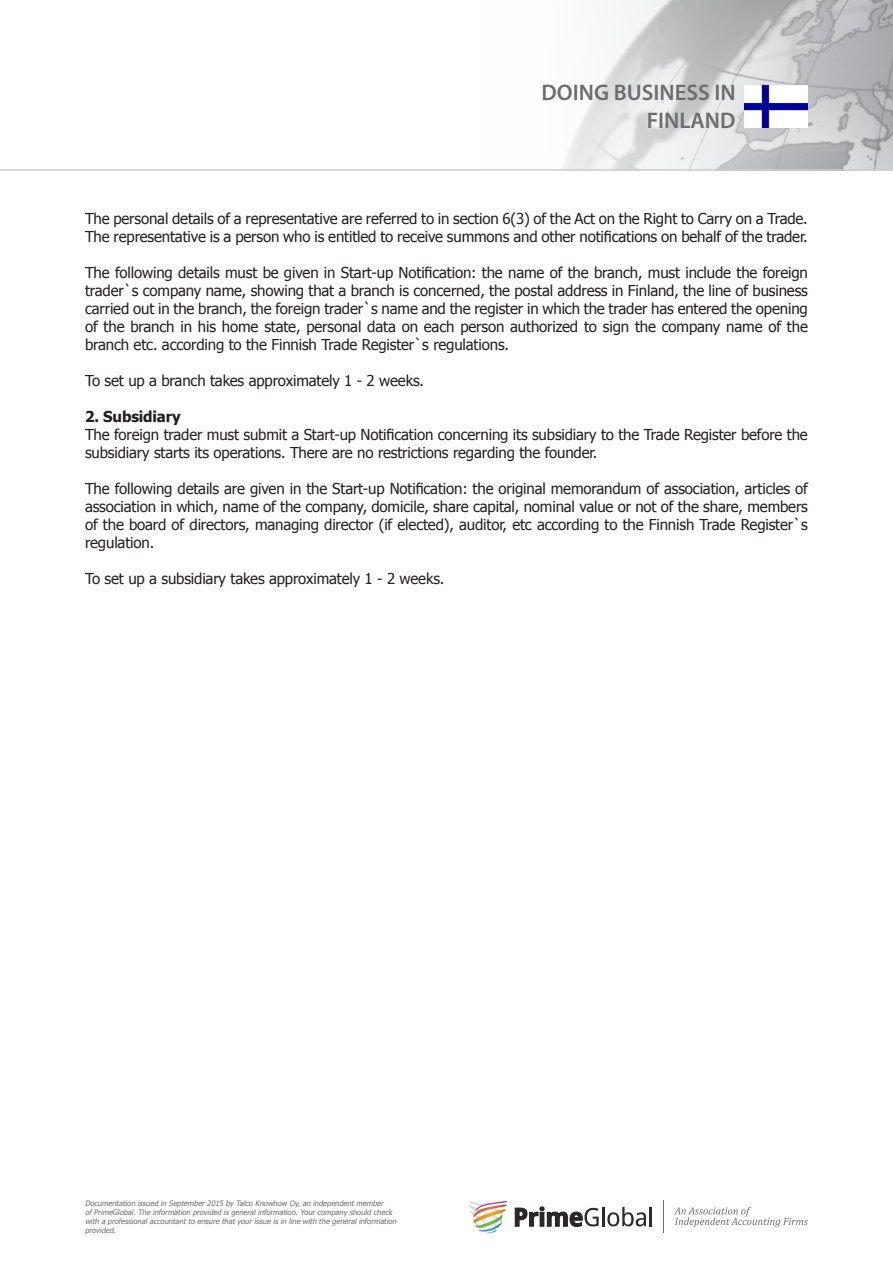
<style>
.page{position:relative;width:893px;height:1263px;background:#fff}
.page>*{position:absolute;margin:0;border:0;box-sizing:border-box;transform-origin:0 0}
.t1{font:600 22.5px/27.2px "Myriad Pro";color:#6d6c6e;text-align:right}
.t2{font:15px/18px "Tahoma";letter-spacing:-.01em;color:#231f20}
.t3{font:700 15px "Tahoma";letter-spacing:-.01em;color:#231f20}
.t4{font:italic 7.5px/9px "Tahoma";color:#6d6c6e}
</style>
<div class="page">
<img style="left:476px;top:0;width:417px;height:170px">
<hr style="left:0;top:170px;width:893px;height:1px;background:#d0cdcd">
<svg style="left:468px;top:1201px;width:39px;height:32px"></svg>
<svg style="left:515px;top:1207px;width:137px;height:19px"></svg>
<svg style="left:674px;top:1207px;width:134px;height:20px"></svg>
<hr style="left:664px;top:1200px;width:1px;height:33px;background:#6d6c6d">
<img style="left:744px;top:85px;width:64px;height:43px">
<h1 class="t1" style="left:541px;top:79px;width:196px">DOING BUSINESS IN<br>FINLAND</h1>
<p class="t2" style="left:85px;top:209px;width:724px">The personal details of a representative are referred to in section 6(3) of the Act on the Right to Carry on a Trade.<br>The representative is a person who is entitled to receive summons and other notifications on behalf of the trader.</p>
<p class="t2" style="left:85px;top:263px;width:724px;text-align:justify">The following details must be given in Start-up Notification: the name of the branch, must include the foreign trader`s company name, showing that a branch is concerned, the postal address in Finland, the line of business carried out in the branch, the foreign trader`s name and the register in which the trader has entered the opening of the branch in his home state, personal data on each person authorized to sign the company name of the branch etc. according to the Finnish Trade Register`s regulations.</p>
<p class="t2" style="left:85px;top:371px;width:341px">To set up a branch takes approximately 1 - 2 weeks.</p>
<p class="t3" style="left:85px;top:406px;width:97px">2. Subsidiary</p>
<p class="t2" style="left:85px;top:425px;width:724px">The foreign trader must submit a Start-up Notification concerning its subsidiary to the Trade Register before the subsidiary starts its operations. There are no restrictions regarding the founder.</p>
<p class="t2" style="left:85px;top:479px;width:724px;text-align:justify">The following details are given in the Start-up Notification: the original memorandum of association, articles of association in which, name of the company, domicile, share capital, nominal value or not of the share, members of the board of directors, managing director (if elected), auditor, etc according to the Finnish Trade Register`s regulation.</p>
<p class="t2" style="left:85px;top:569px;width:361px">To set up a subsidiary takes approximately 1 - 2 weeks.</p>
<p class="t4" style="left:85px;top:1198px;width:315px">Documentation issued in September 2015 by Talco Knowhow Oy, an independent member<br>of PrimeGlobal. The information provided is general information. Your company should check with a professional accountant to ensure that your issue is in line with the general information provided.</p>
</div>
